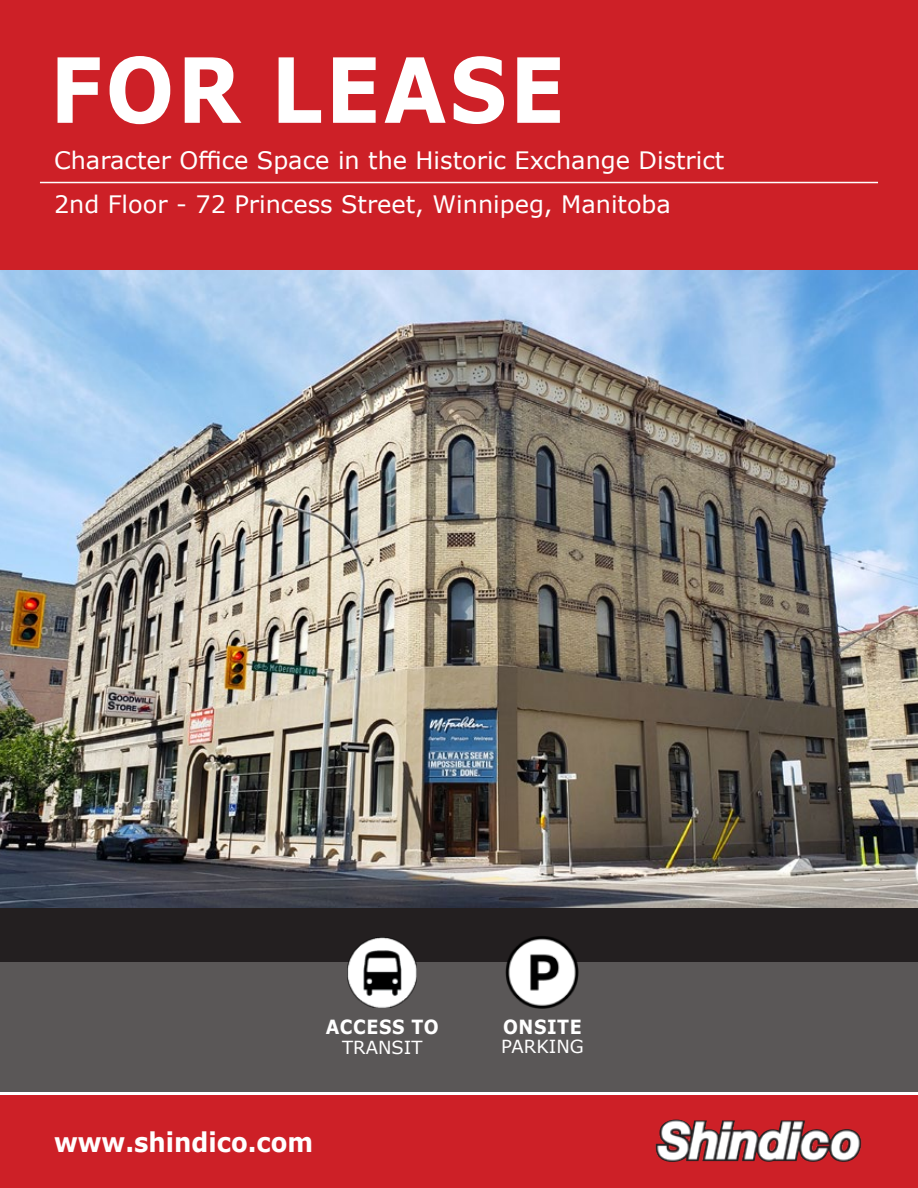
<style>
.page{position:relative;width:918px;height:1188px;background:#fff}
.page>*{position:absolute;margin:0;border:0;box-sizing:border-box;transform-origin:0 0}
.t1{font:700 90px "Verdana";letter-spacing:.035em;color:#fff;scale:.9 1}
.t2{font:700 27px "Verdana";color:#fff;scale:.9 1}
.t3{font:24px/44.5px "Verdana";color:#fff}
.t4{font:700 19.5px "Verdana";letter-spacing:.035em;color:#fff;scale:.9 1}
.t5{font:18px "Verdana";color:#fff}
</style>
<div class="page">
<div style="left:0;top:0;width:918px;height:270px;background:#cd2027"></div>
<hr style="left:40px;top:182px;width:838px;height:1px;background:#fff">
<div style="left:0;top:1096px;width:918px;height:92px;background:#cd2027"></div>
<img style="left:655px;top:1120px;width:207px;height:42px">
<img style="left:0;top:270px;width:918px;height:639px">
<div style="left:0;top:909px;width:918px;height:53px;background:#231f20"></div>
<svg style="left:0;top:937px;width:918px;height:155px;background:#514e4e"></svg>
<img style="left:347px;top:938px;width:69px;height:69px">
<img style="left:506px;top:936px;width:73px;height:72px">
<h1 class="t1" style="left:50px;top:26px;width:574px">FOR LEASE</h1>
<p class="t3" style="left:54px;top:138px;width:672px">Character Office Space in the Historic Exchange District<br>2nd Floor - 72 Princess Street, Winnipeg, Manitoba</p>
<p class="t4" style="left:326px;top:1014px;width:127px">ACCESS TO</p>
<p class="t5" style="left:342px;top:1035px;width:82px">TRANSIT</p>
<p class="t2" style="left:54px;top:1123px;width:289px">www.shindico.com</p>
<p class="t4" style="left:503px;top:1013px;width:89px">ONSITE</p>
<p class="t5" style="left:501px;top:1034px;width:84px">PARKING</p>
</div>
